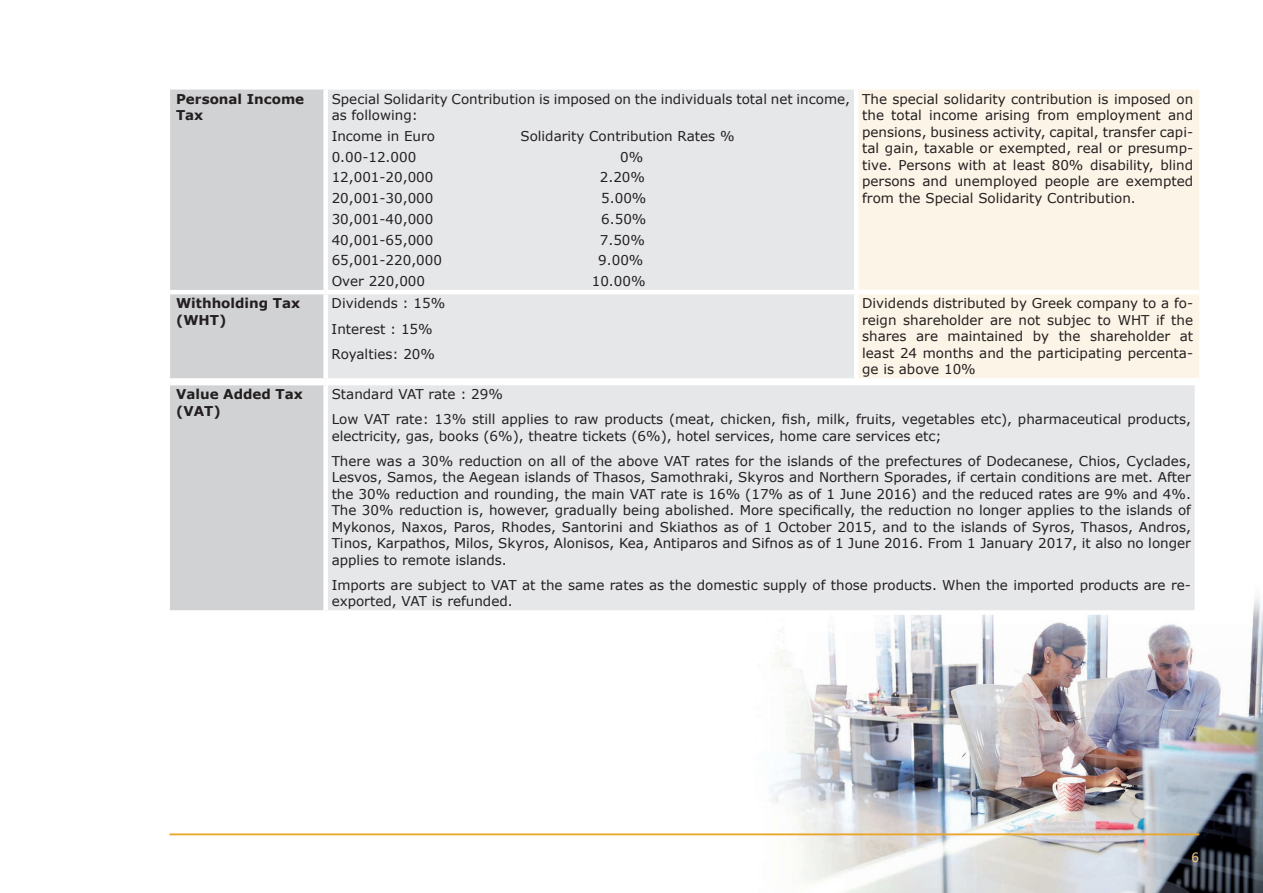
<style>
.page{position:relative;width:1263px;height:893px;background:#fff}
.page>*{position:absolute;margin:0;border:0;box-sizing:border-box;transform-origin:0 0}
.t1{font:15px "Calibri";color:#f2c57f}
.t2{font:13.5px/16.5px "Verdana";color:#231f20}
.t3{font:700 13.5px/16.5px "Verdana";color:#231f20}
</style>
<div class="page">
<img style="left:752px;top:597px;width:511px;height:296px">
<hr style="left:169px;top:833px;width:1030px;height:2px;background:#e9a52c">
<div style="left:170px;top:383px;width:156px;height:229px;background:#d1d2d4"></div>
<div style="left:326px;top:383px;width:871px;height:229px;background:#e6e7e9"></div>
<hr style="left:170px;top:381px;width:156px;height:4px;background:#fff">
<hr style="left:326px;top:381px;width:873px;height:4px;background:#fff">
<div style="left:323px;top:385px;width:5px;height:225px;background:#fff"></div>
<hr style="left:1195px;top:385px;width:4px;height:225px;background:#fff">
<div style="left:170px;top:610px;width:156px;height:5px;background:#fff"></div>
<div style="left:326px;top:610px;width:873px;height:5px;background:#fff"></div>
<div style="left:170px;top:90px;width:153px;height:288px;background:#d1d2d4"></div>
<div style="left:328px;top:90px;width:526px;height:288px;background:#e6e7e9"></div>
<div style="left:858px;top:90px;width:341px;height:288px;background:#fcf4e6"></div>
<hr style="left:170px;top:290px;width:156px;height:4px;background:#fff">
<hr style="left:326px;top:290px;width:530px;height:4px;background:#fff">
<hr style="left:856px;top:290px;width:343px;height:4px;background:#fff">
<p class="t3" style="left:176px;top:90px;width:130px">Personal Income<br>Tax</p>
<p class="t2" style="left:332px;top:90px;width:520px">Special Solidarity Contribution is imposed on the individuals total net income, as following:</p>
<p class="t2" style="left:332px;top:128px;width:105px">Income in Euro</p>
<p class="t2" style="left:520px;top:128px;width:216px">Solidarity Contribution Rates %</p>
<p class="t2" style="left:332px;top:148px;width:86px">0.00-12.000</p>
<p class="t2" style="left:620px;top:148px;width:25px">0%</p>
<p class="t2" style="left:332px;top:169px;width:103px">12,001-20,000</p>
<p class="t2" style="left:600px;top:169px;width:47px">2.20%</p>
<p class="t2" style="left:332px;top:190px;width:103px">20,001-30,000</p>
<p class="t2" style="left:601px;top:190px;width:47px">5.00%</p>
<p class="t2" style="left:332px;top:211px;width:103px">30,001-40,000</p>
<p class="t2" style="left:601px;top:211px;width:47px">6.50%</p>
<p class="t2" style="left:332px;top:231px;width:103px">40,001-65,000</p>
<p class="t2" style="left:600px;top:231px;width:47px">7.50%</p>
<p class="t2" style="left:332px;top:252px;width:112px">65,001-220,000</p>
<p class="t2" style="left:598px;top:252px;width:47px">9.00%</p>
<p class="t2" style="left:332px;top:273px;width:95px">Over 220,000</p>
<p class="t2" style="left:592px;top:273px;width:55px">10.00%</p>
<p class="t2" style="left:862px;top:90px;width:333px;text-align:justify">The special solidarity contribution is imposed on the total income arising from employment and pensions, business activity, capital, transfer capi&shy;tal gain, taxable or exempted, real or presump&shy;tive. Persons with at least 80% disability, blind persons and unemployed people are exempted from the Special Solidarity Contribution.</p>
<p class="t3" style="left:176px;top:295px;width:126px">Withholding Tax (WHT)</p>
<p class="t2" style="left:332px;top:291px;width:115px;line-height:25.5px">Dividends : 15%<br>Interest : 15%<br>Royalties: 20%</p>
<p class="t2" style="left:862px;top:295px;width:333px;text-align:justify">Dividends distributed by Greek company to a fo&shy;reign shareholder are not subjec to WHT if the shares are maintained by the shareholder at least 24 months and the participating percenta&shy;ge is above 10%</p>
<p class="t3" style="left:176px;top:386px;width:128px">Value Added Tax (VAT)</p>
<p class="t2" style="left:332px;top:382px;width:861px;line-height:25px">Standard VAT rate : 29%<br>Low VAT rate: 13% still applies to raw products (meat, chicken, fish, milk, fruits, vegetables etc), pharmaceutical products,</p>
<p class="t2" style="left:332px;top:423px;width:861px;line-height:25px">electricity, gas, books (6%), theatre tickets (6%), hotel services, home care services etc;<br>There was a 30% reduction on all of the above VAT rates for the islands of the prefectures of Dodecanese, Chios, Cyclades,</p>
<p class="t2" style="left:332px;top:469px;width:861px;text-align:justify">Lesvos, Samos, the Aegean islands of Thasos, Samothraki, Skyros and Northern Sporades, if certain conditions are met. After the 30% reduction and rounding, the main VAT rate is 16% (17% as of 1 June 2016) and the reduced rates are 9% and 4%.<br>The 30% reduction is, however, gradually being abolished. More specifically, the reduction no longer applies to the islands of Mykonos, Naxos, Paros, Rhodes, Santorini and Skiathos as of 1 October 2015, and to the islands of Syros, Thasos, Andros, Tinos, Karpathos, Milos, Skyros, Alonisos, Kea, Antiparos and Sifnos as of 1 June 2016. From 1 January 2017, it also no longer applies to remote islands.</p>
<p class="t2" style="left:332px;top:577px;width:861px">Imports are subject to VAT at the same rates as the domestic supply of those products. When the imported products are re&shy;exported, VAT is refunded.</p>
<p class="t1" style="left:1191px;top:846px;width:9px">6</p>
</div>
